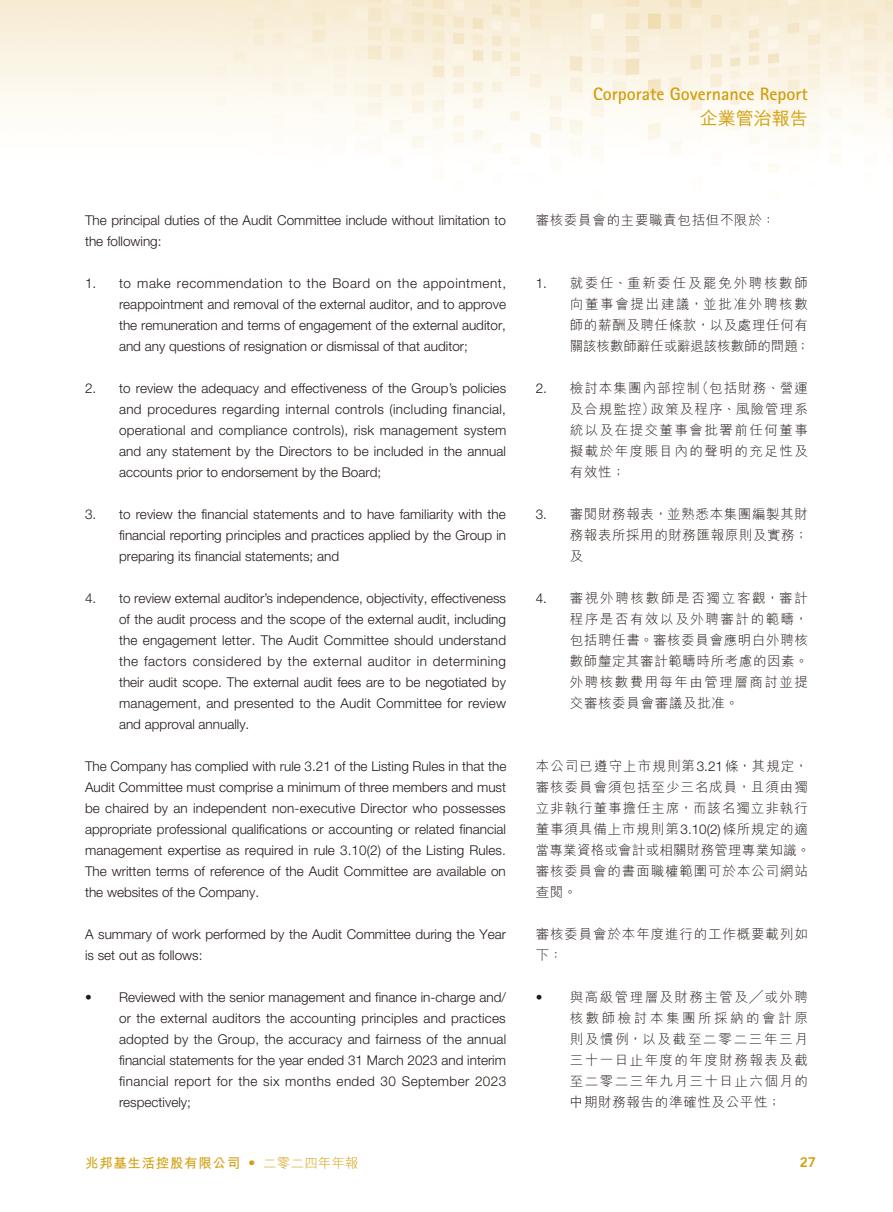
<style>
.page{position:relative;width:893px;height:1212px;background:#fff}
.page>*{position:absolute;margin:0;border:0;box-sizing:border-box;transform-origin:0 0}
.t1{font:700 18px "Rotis Sans Serif Std";color:#d39f0e}
.t2{font:500 18px "M Hei HK";color:#d39f0e}
.t3{font:300 13.5px/21px "Helvetica Neue LT Std";color:#231916;text-align:justify}
.t4{font:300 13.5px/21px "M Hei HK";letter-spacing:.065em;color:#231916;text-align:justify}
.t5{font:700 13.5px "M Hei HK";letter-spacing:.05em;color:#d39f0e}
.t6{font:13.5px "Trade Gothic LT Std Bd 2";color:#d39f0e}
.s1{font-family:"Helvetica Neue LT Std"}
.s2{font-weight:300}
</style>
<div class="page">
<img style="left:0;top:0;width:893px;height:172px">
<h1 class="t1" style="left:593px;top:83px;width:216px">Corporate Governance Report</h1>
<h1 class="t2" style="left:700px;top:105px;width:109px">企業管治報告</h1>
<p class="t3" style="left:85px;top:209px;width:422px">The principal duties of the Audit Committee include without limitation to the following:</p>
<p class="t3" style="left:119px;top:272px;width:389px;text-indent:-34px">1. to make recommendation to the Board on the appointment, reappointment and removal of the external auditor, and to approve the remuneration and terms of engagement of the external auditor, and any questions of resignation or dismissal of that auditor;</p>
<p class="t3" style="left:119px;top:377px;width:389px;text-indent:-34px">2. to review the adequacy and effectiveness of the Group’s policies and procedures regarding internal controls (including financial, operational and compliance controls), risk management system and any statement by the Directors to be included in the annual accounts prior to endorsement by the Board;</p>
<p class="t3" style="left:119px;top:503px;width:388px;text-indent:-34px">3. to review the financial statements and to have familiarity with the financial reporting principles and practices applied by the Group in preparing its financial statements; and</p>
<p class="t3" style="left:119px;top:587px;width:388px;text-indent:-34px">4. to review external auditor’s independence, objectivity, effectiveness of the audit process and the scope of the external audit, including the engagement letter. The Audit Committee should understand the factors considered by the external auditor in determining their audit scope. The external audit fees are to be negotiated by management, and presented to the Audit Committee for review and approval annually.</p>
<p class="t3" style="left:85px;top:755px;width:423px">The Company has complied with rule 3.21 of the Listing Rules in that the Audit Committee must comprise a minimum of three members and must be chaired by an independent non-executive Director who possesses appropriate professional qualifications or accounting or related financial management expertise as required in rule 3.10(2) of the Listing Rules.<br>The written terms of reference of the Audit Committee are available on the websites of the Company.</p>
<p class="t3" style="left:85px;top:923px;width:422px">A summary of work performed by the Audit Committee during the Year is set out as follows:</p>
<p class="t3" style="left:119px;top:986px;width:389px;text-indent:-34px">• Reviewed with the senior management and finance in-charge and/ or the external auditors the accounting principles and practices adopted by the Group, the accuracy and fairness of the annual financial statements for the year ended 31 March 2023 and interim financial report for the six months ended 30 September 2023 respectively;</p>
<p class="t4" style="left:536px;top:209px;width:241px">審核委員會的主要職責包括但不限於：</p>
<p class="t4" style="left:570px;top:272px;width:241px;text-indent:-34px"><span class="s1">1.</span> 就委任、重新委任及罷免外聘核數師向董事會提出建議，並批准外聘核數師的薪酬及聘任條款，以及處理任何有關該核數師辭任或辭退該核數師的問題；</p>
<p class="t4" style="left:570px;top:377px;width:240px;text-indent:-34px"><span class="s1">2.</span> 檢討本集團內部控制（包括財務、營運及合規監控）政策及程序、風險管理系統以及在提交董事會批署前任何董事擬載於年度賬目內的聲明的充足性及有效性；</p>
<p class="t4" style="left:570px;top:503px;width:240px;text-indent:-34px"><span class="s1">3.</span> 審閱財務報表，並熟悉本集團編製其財務報表所採用的財務匯報原則及實務；及</p>
<p class="t4" style="left:570px;top:587px;width:240px;text-indent:-34px"><span class="s1">4.</span> 審視外聘核數師是否獨立客觀，審計程序是否有效以及外聘審計的範疇，包括聘任書。審核委員會應明白外聘核數師釐定其審計範疇時所考慮的因素。外聘核數費用每年由管理層商討並提交審核委員會審議及批准。</p>
<p class="t4" style="left:536px;top:755px;width:276px;text-align:left">本公司已遵守上市規則第<span class="s1">3.21</span>條，其規定，審核委員會須包括至少三名成員，且須由獨立非執行董事擔任主席，而該名獨立非執行董事須具備上市規則第<span class="s1">3.10(2)</span>條所規定的適當專業資格或會計或相關財務管理專業知識。審核委員會的書面職權範圍可於本公司網站查閱。</p>
<p class="t4" style="left:536px;top:923px;width:274px">審核委員會於本年度進行的工作概要載列如下：</p>
<p class="t4" style="left:570px;top:986px;width:240px;text-indent:-34px"><span class="s1">•</span> 與高級管理層及財務主管及╱或外聘核數師檢討本集團所採納的會計原則及慣例，以及截至二零二三年三月三十一日止年度的年度財務報表及截至二零二三年九月三十日止六個月的中期財務報告的準確性及公平性；</p>
<p class="t5" style="left:85px;top:1153px;width:275px">兆邦基生活控股有限公司 • <span class="s2">二零二四年年報</span></p>
<p class="t6" style="left:800px;top:1154px;width:18px">27</p>
</div>
